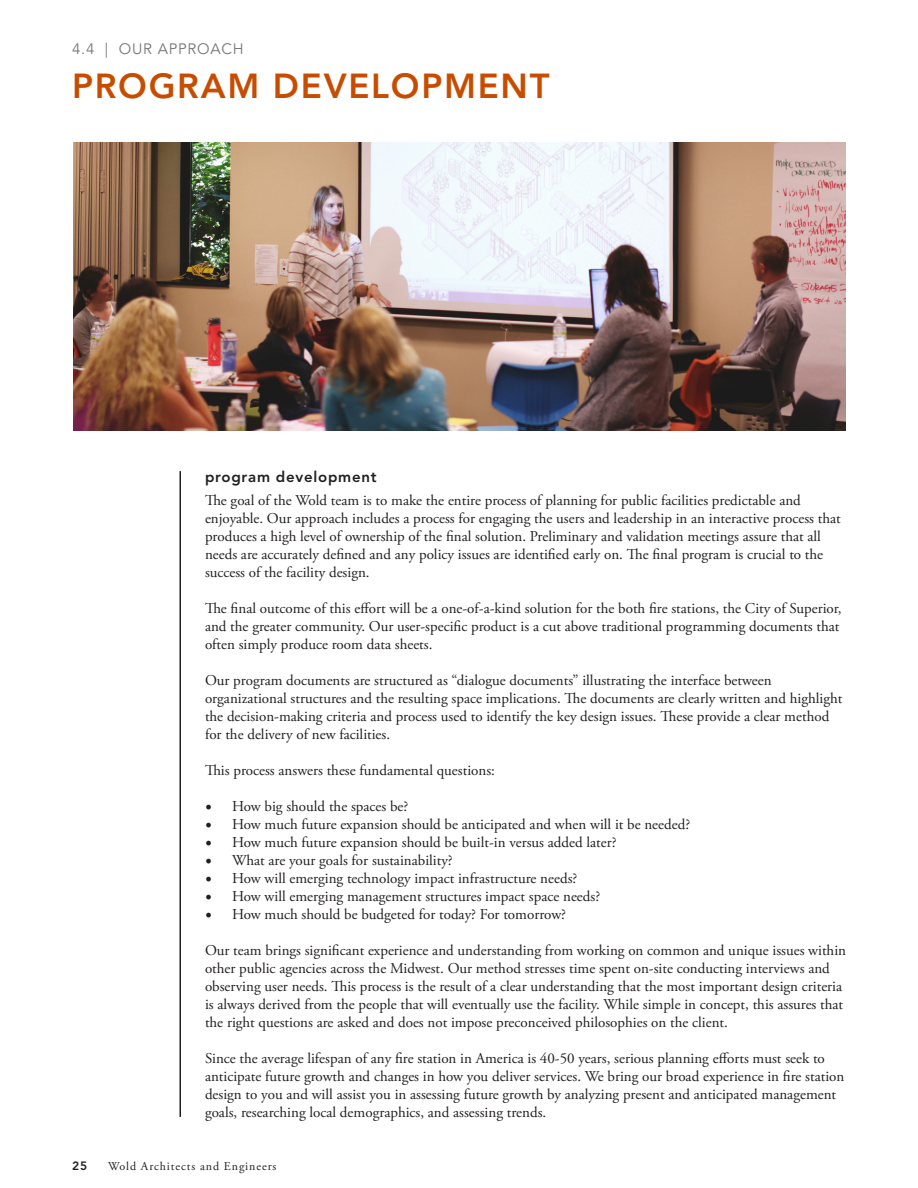
<style>
.page{position:relative;width:918px;height:1188px;background:#fff}
.page>*{position:absolute;margin:0;border:0;box-sizing:border-box;transform-origin:0 0}
.t1{font:800 34.5px "Avenir LT Pro";letter-spacing:.05em;color:#c64d00}
.BODY_Font{font:15px/18px "Adobe Garamond Pro";color:#231f20}
.BODY_Font-2{font:800 15px "Avenir LT Pro";letter-spacing:.05em;color:#231f20}
.t2{font:15px "Avenir LT Pro";letter-spacing:.05em;color:#77777a}
.t3{font:12px "Adobe Garamond Pro";letter-spacing:.075em;color:#231f20}
.t4{font:800 12px "Avenir LT Pro";color:#231f20}
.s1{font-family:"Minion Pro";font-size:18px}
</style>
<div class="page">
<hr style="left:180px;top:471px;width:1px;height:646px;background:#231f20">
<img style="left:73px;top:143px;width:773px;height:288px">
<p class="t2" style="left:72px;top:40px;width:173px">4.4 | OUR APPROACH</p>
<p class="t1" style="left:72px;top:66px;width:479px">PROGRAM DEVELOPMENT</p>
<p class="BODY_Font-2" style="left:205px;top:468px;width:173px">program development</p>
<p class="BODY_Font" style="left:205px;top:492px;width:637px">The goal of the Wold team is to make the entire process of planning for public facilities predictable and enjoyable. Our approach includes a process for engaging the users and leadership in an interactive process that produces a high level of ownership of the final solution. Preliminary and validation meetings assure that all needs are accurately defined and any policy issues are identified early on. The final program is crucial to the success of the facility design.</p>
<p class="BODY_Font" style="left:205px;top:600px;width:638px">The final outcome of this effort will be a one-of-a-kind solution for the both fire stations, the City of Superior, and the greater community. Our user-specific product is a cut above traditional programming documents that often simply produce room data sheets.</p>
<p class="BODY_Font" style="left:205px;top:672px;width:639px">Our program documents are structured as “dialogue documents” illustrating the interface between organizational structures and the resulting space implications. The documents are clearly written and highlight the decision-making criteria and process used to identify the key design issues. These provide a clear method for the delivery of new facilities.</p>
<p class="BODY_Font" style="left:205px;top:762px;width:291px">This process answers these fundamental questions:</p>
<p class="BODY_Font" style="left:205px;top:798px;width:205px"><span class="s1">•</span> How big should the spaces be?</p>
<p class="BODY_Font" style="left:205px;top:816px;width:487px"><span class="s1">•</span> How much future expansion should be anticipated and when will it be needed?</p>
<p class="BODY_Font" style="left:205px;top:834px;width:413px"><span class="s1">•</span> How much future expansion should be built-in versus added later?</p>
<p class="BODY_Font" style="left:205px;top:852px;width:249px"><span class="s1">•</span> What are your goals for sustainability?</p>
<p class="BODY_Font" style="left:205px;top:870px;width:374px"><span class="s1">•</span> How will emerging technology impact infrastructure needs?</p>
<p class="BODY_Font" style="left:205px;top:888px;width:397px"><span class="s1">•</span> How will emerging management structures impact space needs?</p>
<p class="BODY_Font" style="left:205px;top:906px;width:363px"><span class="s1">•</span> How much should be budgeted for today? For tomorrow?</p>
<p class="BODY_Font" style="left:205px;top:942px;width:643px">Our team brings significant experience and understanding from working on common and unique issues within other public agencies across the Midwest. Our method stresses time spent on-site conducting interviews and observing user needs. This process is the result of a clear understanding that the most important design criteria is always derived from the people that will eventually use the facility. While simple in concept, this assures that the right questions are asked and does not impose preconceived philosophies on the client.</p>
<p class="BODY_Font" style="left:205px;top:1050px;width:641px">Since the average lifespan of any fire station in America is 40-50 years, serious planning efforts must seek to anticipate future growth and changes in how you deliver services. We bring our broad experience in fire station design to you and will assist you in assessing future growth by analyzing present and anticipated management goals, researching local demographics, and assessing trends.</p>
<p class="t4" style="left:72px;top:1159px;width:17px">25</p>
<p class="t3" style="left:108px;top:1159px;width:170px">Wold Architects and Engineers</p>
</div>
